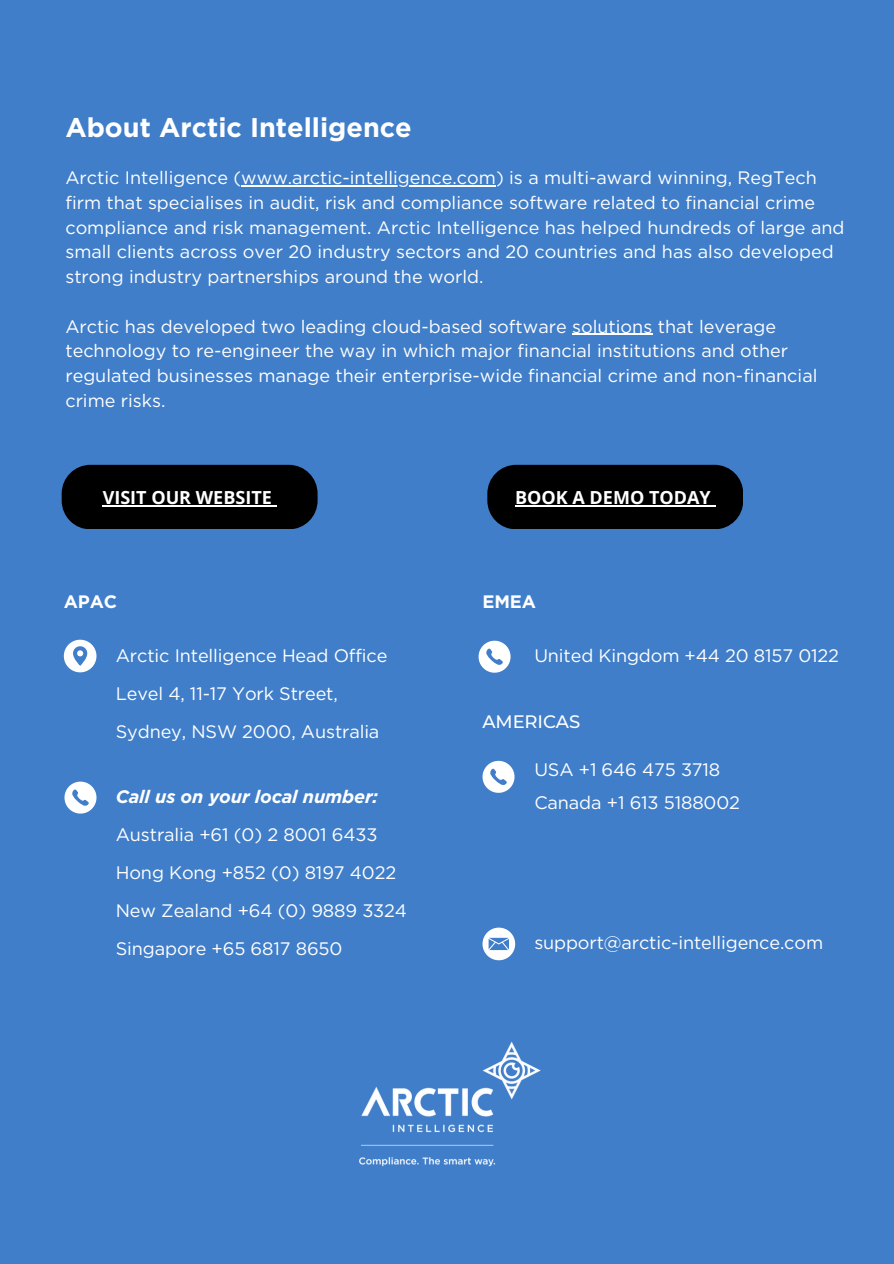
<style>
.page{position:relative;width:894px;height:1264px;background:#fff}
.page>*{position:absolute;margin:0;border:0;box-sizing:border-box;transform-origin:0 0}
.t1{font:700 27px "Gotham";color:#fff}
.t2{font:18px/24.8px "Gotham";color:#fff}
.t3{font:700 18px "Open Sans";color:#fff}
.t4{font:italic 700 18px "Gotham";letter-spacing:-.005em;color:#fff}
.t5{font:700 18px "Gotham";letter-spacing:-.005em;color:#fff}
.t6{font:500 18px "Montserrat";letter-spacing:-.005em;color:#fff}
</style>
<div class="page">
<div style="left:0;top:0;width:893px;height:1263px;background:#407ec9"></div>
<svg style="left:64px;top:639px;width:32px;height:33px"></svg>
<svg style="left:482px;top:927px;width:33px;height:33px"></svg>
<div style="left:62px;top:465px;width:255px;height:64px;background:#000;border-radius:29px"></div>
<div style="left:487px;top:465px;width:255px;height:64px;background:#000;border-radius:29px"></div>
<img style="left:359px;top:1041px;width:182px;height:126px">
<svg style="left:64px;top:781px;width:32px;height:32px"></svg>
<hr style="left:241px;top:185px;width:255px;height:1px;background:#fff">
<hr style="left:572px;top:334px;width:80px;height:1px;background:#fff">
<hr style="left:515px;top:505px;width:195px;height:1px;background:#fff">
<hr style="left:103px;top:505px;width:169px;height:1px;background:#fff">
<svg style="left:478px;top:640px;width:32px;height:32px"></svg>
<svg style="left:482px;top:760px;width:32px;height:32px"></svg>
<h1 class="t1" style="left:65px;top:110px;width:348px">About Arctic Intelligence</h1>
<p class="t2" style="left:65px;top:165px;width:780px">Arctic Intelligence (www.arctic-intelligence.com) is a multi-award winning, RegTech firm that specialises in audit, risk and compliance software related to financial crime compliance and risk management. Arctic Intelligence has helped hundreds of large and small clients across over 20 industry sectors and 20 countries and has also developed strong industry partnerships around the world.</p>
<p class="t2" style="left:65px;top:313px;width:753px">Arctic has developed two leading cloud-based software solutions that leverage technology to re-engineer the way in which major financial institutions and other regulated businesses manage their enterprise-wide financial crime and non-financial crime risks.</p>
<p class="t3" style="left:103px;top:485px;width:171px">VISIT OUR WEBSITE</p>
<p class="t3" style="left:515px;top:485px;width:197px">BOOK A DEMO TODAY</p>
<p class="t5" style="left:64px;top:589px;width:55px">APAC</p>
<p class="t5" style="left:482px;top:589px;width:55px">EMEA</p>
<p class="t2" style="left:116px;top:636px;width:273px;line-height:38px">Arctic Intelligence Head Office<br>Level 4, 11-17 York Street,<br>Sydney, NSW 2000, Australia</p>
<p class="t4" style="left:116px;top:785px;width:263px">Call us on your local number:</p>
<p class="t2" style="left:116px;top:815px;width:293px;line-height:38px">Australia +61 (0) 2 8001 6433<br>Hong Kong +852 (0) 8197 4022<br>New Zealand +64 (0) 9889 3324<br>Singapore +65 6817 8650</p>
<p class="t2" style="left:534px;top:643px;width:306px">United Kingdom +44 20 8157 0122</p>
<p class="t6" style="left:482px;top:709px;width:99px">AMERICAS</p>
<p class="t2" style="left:534px;top:753px;width:207px;line-height:32.5px">USA +1 646 475 3718<br>Canada +1 613 5188002</p>
<p class="t2" style="left:534px;top:930px;width:290px">support@arctic-intelligence.com</p>
</div>
